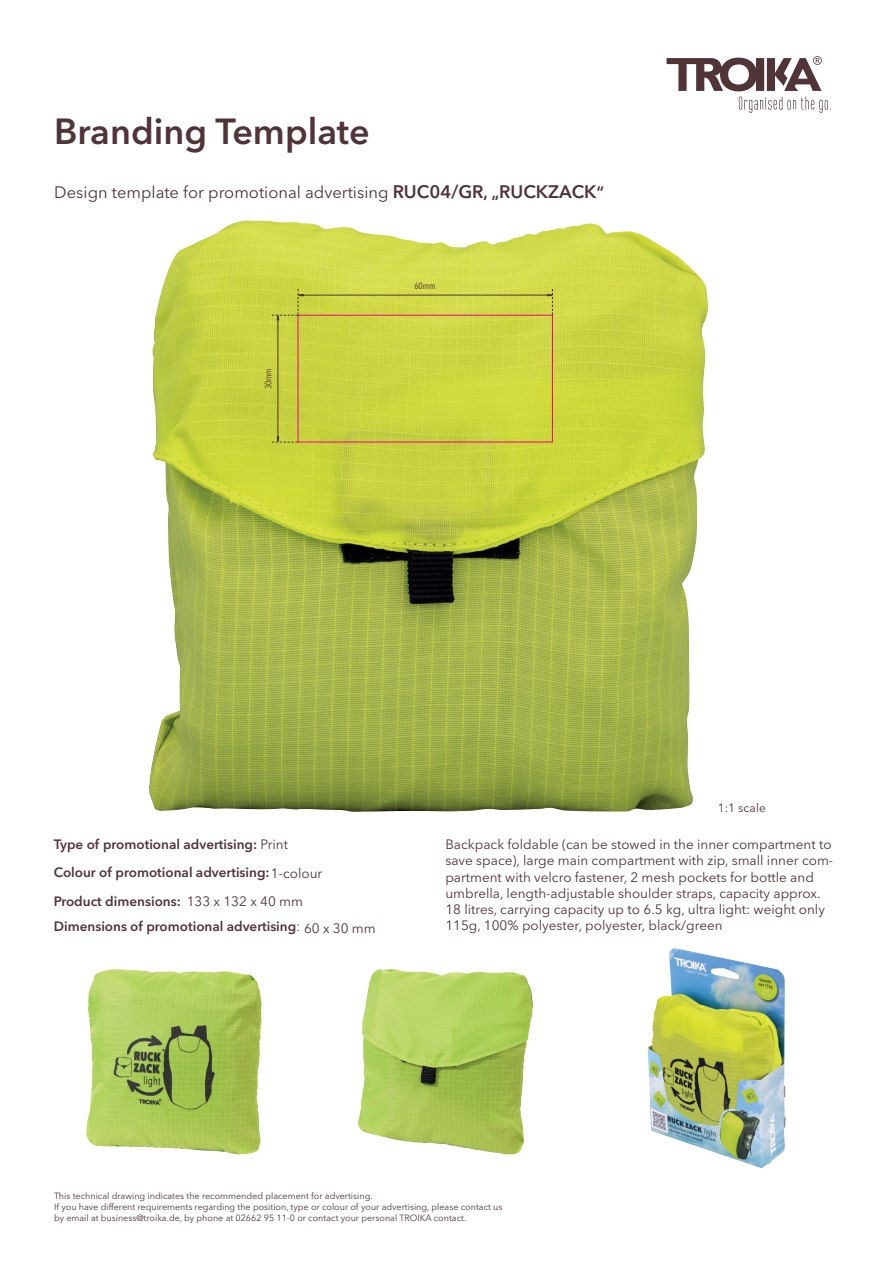
<style>
.page{position:relative;width:893px;height:1263px;background:#fff}
.page>*{position:absolute;margin:0;border:0;box-sizing:border-box;transform-origin:0 0}
.t1{font:600 36px "Avenir Next LT Pro";color:#503438}
.t2{font:16.5px "Avenir Next LT Pro";color:#503438}
.t3{font:13.5px/16.2px "Avenir Next LT Pro";color:#503438}
.t4{font:600 13.5px/28.5px "Avenir Next LT Pro";color:#503438}
.t5{font:12px "Avenir Next LT Pro";color:#503438}
.t6{font:9px/10.8px "Avenir Next LT Pro";color:#503438}
.t7{font:condensed 9px "Avenir Next LT Pro";color:#503438}
.s1{font-weight:600;font-size:18px}
.s2{font-weight:600}
.s3{font-weight:400}
.s4{font-weight:400;font-stretch:condensed}
</style>
<div class="page">
<svg style="left:667px;top:56px;width:164px;height:57px"></svg>
<img style="left:149px;top:221px;width:549px;height:591px">
<hr style="left:278px;top:319px;width:1px;height:119px;background:#503438">
<svg style="left:272px;top:436px;width:26px;height:7px"></svg>
<hr style="left:302px;top:295px;width:248px;height:1px;background:#503438">
<svg style="left:547px;top:289px;width:6px;height:26px"></svg>
<svg style="left:272px;top:289px;width:32px;height:32px"></svg>
<img style="left:86px;top:969px;width:175px;height:185px">
<img style="left:358px;top:969px;width:175px;height:185px">
<img style="left:648px;top:948px;width:138px;height:220px">
<h1 class="t1" style="left:54px;top:110px;width:317px">Branding Template</h1>
<p class="t2" style="left:54px;top:182px;width:551px">Design template for promotional advertising <span class="s1">RUC04/GR</span><span class="s2">, „</span><span class="s1">RUCKZACK</span><span class="s2">“</span></p>
<p class="t7" style="left:263px;top:389px;width:23px;rotate:-90deg">30mm</p>
<p class="t7" style="left:414px;top:280px;width:23px">60mm</p>
<p class="t4" style="left:54px;top:830px;width:270px">Type of promotional advertising: <span class="s3">Print<br></span>Colour of promotional advertising:<span class="s3">1-colour<br></span>Product dimensions: <span class="s3">133 x 132 x 40 mm</span></p>
<p class="t4" style="left:54px;top:912px;width:324px">Dimensions of promotional advertising<span class="s4">:</span> <span class="s3">60 x 30 mm</span></p>
<p class="t5" style="left:718px;top:800px;width:50px">1:1 scale</p>
<p class="t3" style="left:445px;top:836px;width:389px">Backpack foldable (can be stowed in the inner compartment to save space), large main compartment with zip, small inner com&shy;partment with velcro fastener, 2 mesh pockets for bottle and umbrella, length-adjustable shoulder straps, capacity approx.<br>18 litres, carrying capacity up to 6.5 kg, ultra light: weight only 115g, 100% polyester, polyester, black/green</p>
<p class="t6" style="left:54px;top:1191px;width:450px">This technical drawing indicates the recommended placement for advertising.<br>If you have different requirements regarding the position, type or colour of your advertising, please contact us by email at business@troika.de, by phone at 02662 95 11-0 or contact your personal TROIKA contact.</p>
</div>
